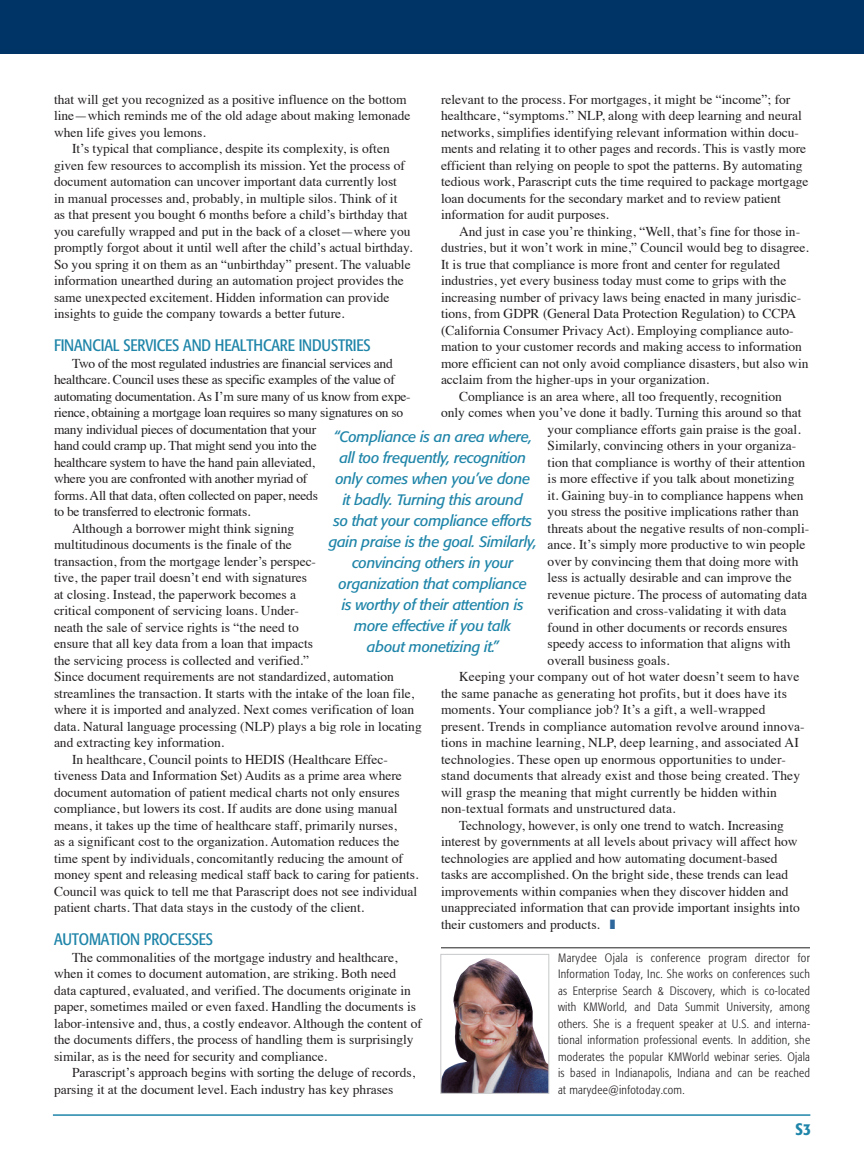
<style>
.page{position:relative;width:864px;height:1161px;background:#fff}
.page>*{position:absolute;margin:0;border:0;box-sizing:border-box;transform-origin:0 0}
.Checklist_Subhead{font:condensed 16.5px "Formata";letter-spacing:-.01em;color:#1f85a9}
.t1{font:500 condensed 16.5px "Formata";color:#1f85a9}
.WP_Pull_Quote{font:italic 15px/21px "Formata";letter-spacing:-.02em;color:#1f85a9;text-align:center}
.Checklist_Body_co{font:13.5px/16.5px "Times";color:#231f20}
.Checklist_Body_co-2{font:13.5px/16.5px "Times";letter-spacing:-.02em;color:#231f20}
.Checklist_Author{font:300 condensed 12px/16.5px "Formata";letter-spacing:.025em;color:#231f20;text-align:justify}
.s1{color:#2e679b}
</style>
<div class="page">
<div style="left:0;top:0;width:864px;height:53px;background:#036"></div>
<hr style="left:53px;top:1114px;width:757px;height:2px;background:#1f85a9">
<hr style="left:441px;top:948px;width:369px;height:1px;background:#231f20">
<img style="left:443px;top:958px;width:104px;height:134px">
<div style="left:441px;top:954px;width:108px;height:140px;border:1px solid #c7c8ca"></div>
<p class="Checklist_Body_co" style="left:54px;top:90px;width:358px">that will get you recognized as a positive influence on the bottom line—which reminds me of the old adage about making lemonade when life gives you lemons.</p>
<p class="Checklist_Body_co" style="left:54px;top:139px;width:360px;text-indent:18px">It’s typical that compliance, despite its complexity, is often given few resources to accomplish its mission. Yet the process of document automation can uncover important data currently lost<br>in manual processes and, probably, in multiple silos. Think of it<br>as that present you bought 6 months before a child’s birthday that you carefully wrapped and put in the back of a closet—where you promptly forgot about it until well after the child’s actual birthday.<br>So you spring it on them as an “unbirthday” present. The valuable information unearthed during an automation project provides the same unexpected excitement. Hidden information can provide insights to guide the company towards a better future.</p>
<p class="Checklist_Subhead" style="left:54px;top:336px;width:318px">FINANCIAL SERVICES AND HEALTHCARE INDUSTRIES</p>
<p class="Checklist_Body_co-2" style="left:54px;top:354px;width:358px;text-indent:18px">Two of the most regulated industries are financial services and healthcare. Council uses these as specific examples of the value of automating documentation. As I’m sure many of us know from expe&shy;rience, obtaining a mortgage loan requires so many signatures on so many individual pieces of documentation that your<br>hand could cramp up. That might send you into the<br>healthcare system to have the hand pain alleviated,<br>where you are confronted with another myriad of<br>forms. All that data, often collected on paper, needs<br>to be transferred to electronic formats.</p>
<p class="Checklist_Body_co" style="left:54px;top:519px;width:369px;text-indent:18px">Although a borrower might think signing<br>multitudinous documents is the finale of the<br>transaction, from the mortgage lender’s perspec-<br>tive, the paper trail doesn’t end with signatures<br>at closing. Instead, the paperwork becomes a<br>critical component of servicing loans. Under-<br>neath the sale of service rights is “the need to<br>ensure that all key data from a loan that impacts<br>the servicing process is collected and verified.”<br>Since document requirements are not standardized, automation streamlines the transaction. It starts with the intake of the loan file, where it is imported and analyzed. Next comes verification of loan data. Natural language processing (NLP) plays a big role in locating and extracting key information.</p>
<p class="Checklist_Body_co" style="left:54px;top:750px;width:366px;text-indent:18px">In healthcare, Council points to HEDIS (Healthcare Effec&shy;tiveness Data and Information Set) Audits as a prime area where document automation of patient medical charts not only ensures compliance, but lowers its cost. If audits are done using manual means, it takes up the time of healthcare staff, primarily nurses,<br>as a significant cost to the organization. Automation reduces the time spent by individuals, concomitantly reducing the amount of money spent and releasing medical staff back to caring for patients.<br>Council was quick to tell me that Parascript does not see individual patient charts. That data stays in the custody of the client.</p>
<p class="Checklist_Subhead" style="left:54px;top:930px;width:161px">AUTOMATION PROCESSES</p>
<p class="Checklist_Body_co" style="left:54px;top:948px;width:369px;text-indent:18px">The commonalities of the mortgage industry and healthcare, when it comes to document automation, are striking. Both need data captured, evaluated, and verified. The documents originate in paper, sometimes mailed or even faxed. Handling the documents is labor-intensive and, thus, a costly endeavor. Although the content of the documents differs, the process of handling them is surprisingly similar, as is the need for security and compliance.</p>
<p class="Checklist_Body_co" style="left:54px;top:1063px;width:363px;text-indent:18px">Parascript’s approach begins with sorting the deluge of records, parsing it at the document level. Each industry has key phrases</p>
<p class="Checklist_Body_co" style="left:441px;top:90px;width:369px">relevant to the process. For mortgages, it might be “income”; for healthcare, “symptoms.” NLP, along with deep learning and neural networks, simplifies identifying relevant information within docu&shy;ments and relating it to other pages and records. This is vastly more efficient than relying on people to spot the patterns. By automating tedious work, Parascript cuts the time required to package mortgage loan documents for the secondary market and to review patient information for audit purposes.</p>
<p class="Checklist_Body_co" style="left:441px;top:222px;width:369px;text-indent:18px">And just in case you’re thinking, “Well, that’s fine for those in&shy;dustries, but it won’t work in mine,” Council would beg to disagree.<br>It is true that compliance is more front and center for regulated industries, yet every business today must come to grips with the increasing number of privacy laws being enacted in many jurisdic&shy;tions, from GDPR (General Data Protection Regulation) to CCPA (California Consumer Privacy Act). Employing compliance auto&shy;mation to your customer records and making access to information more efficient can not only avoid compliance disasters, but also win acclaim from the higher-ups in your organization.</p>
<p class="Checklist_Body_co" style="left:459px;top:387px;width:325px">Compliance is an area where, all too frequently, recognition</p>
<p class="Checklist_Body_co" style="left:441px;top:403px;width:362px">only comes when you’ve done it badly. Turning this around so that</p>
<p class="Checklist_Body_co" style="left:548px;top:420px;width:255px">your compliance efforts gain praise is the goal.</p>
<p class="Checklist_Body_co" style="left:548px;top:436px;width:250px">Similarly, convincing others in your organiza-</p>
<p class="Checklist_Body_co" style="left:548px;top:453px;width:259px">tion that compliance is worthy of their attention</p>
<p class="Checklist_Body_co" style="left:548px;top:469px;width:248px">is more effective if you talk about monetizing</p>
<p class="Checklist_Body_co" style="left:548px;top:486px;width:258px">it. Gaining buy-in to compliance happens when</p>
<p class="Checklist_Body_co" style="left:548px;top:502px;width:253px">you stress the positive implications rather than</p>
<p class="Checklist_Body_co" style="left:548px;top:519px;width:263px">threats about the negative results of non-compli-</p>
<p class="Checklist_Body_co" style="left:548px;top:535px;width:259px">ance. It’s simply more productive to win people</p>
<p class="Checklist_Body_co" style="left:548px;top:552px;width:252px">over by convincing them that doing more with</p>
<p class="Checklist_Body_co" style="left:548px;top:568px;width:246px">less is actually desirable and can improve the</p>
<p class="Checklist_Body_co" style="left:548px;top:585px;width:261px">revenue picture. The process of automating data</p>
<p class="Checklist_Body_co" style="left:548px;top:601px;width:240px">verification and cross-validating it with data</p>
<p class="Checklist_Body_co" style="left:548px;top:618px;width:241px">found in other documents or records ensures</p>
<p class="Checklist_Body_co" style="left:548px;top:634px;width:244px">speedy access to information that aligns with</p>
<p class="Checklist_Body_co" style="left:548px;top:651px;width:123px">overall business goals.</p>
<p class="Checklist_Body_co" style="left:441px;top:667px;width:365px;text-indent:18px">Keeping your company out of hot water doesn’t seem to have the same panache as generating hot profits, but it does have its moments. Your compliance job? It’s a gift, a well-wrapped present. Trends in compliance automation revolve around innova&shy;tions in machine learning, NLP, deep learning, and associated AI technologies. These open up enormous opportunities to under&shy;stand documents that already exist and those being created. They will grasp the meaning that might currently be hidden within non-textual formats and unstructured data.</p>
<p class="Checklist_Body_co" style="left:441px;top:816px;width:360px;text-indent:18px">Technology, however, is only one trend to watch. Increasing interest by governments at all levels about privacy will affect how technologies are applied and how automating document-based tasks are accomplished. On the bright side, these trends can lead improvements within companies when they discover hidden and unappreciated information that can provide important insights into their customers and products. <span class="s1">❚</span></p>
<p class="Checklist_Author" style="left:558px;top:949px;width:254px">Marydee Ojala is conference program director for Information Today, Inc. She works on conferences such as Enterprise Search &amp; Discovery, which is co-located with KMWorld, and Data Summit University, among others. She is a frequent speaker at U.S. and interna&shy;tional information professional events. In addition, she moderates the popular KMWorld webinar series. Ojala is based in Indianapolis, Indiana and can be reached at marydee@infotoday.com.</p>
<p class="WP_Pull_Quote" style="left:329px;top:426px;width:210px">“Compliance is an area where, all too frequently, recognition only comes when you’ve done<br>it badly. Turning this around<br>so that your compliance efforts gain praise is the goal. Similarly, convincing others in your organization that compliance<br>is worthy of their attention is more effective if you talk<br>about monetizing it.”</p>
<p class="t1" style="left:796px;top:1119px;width:17px">S3</p>
</div>
